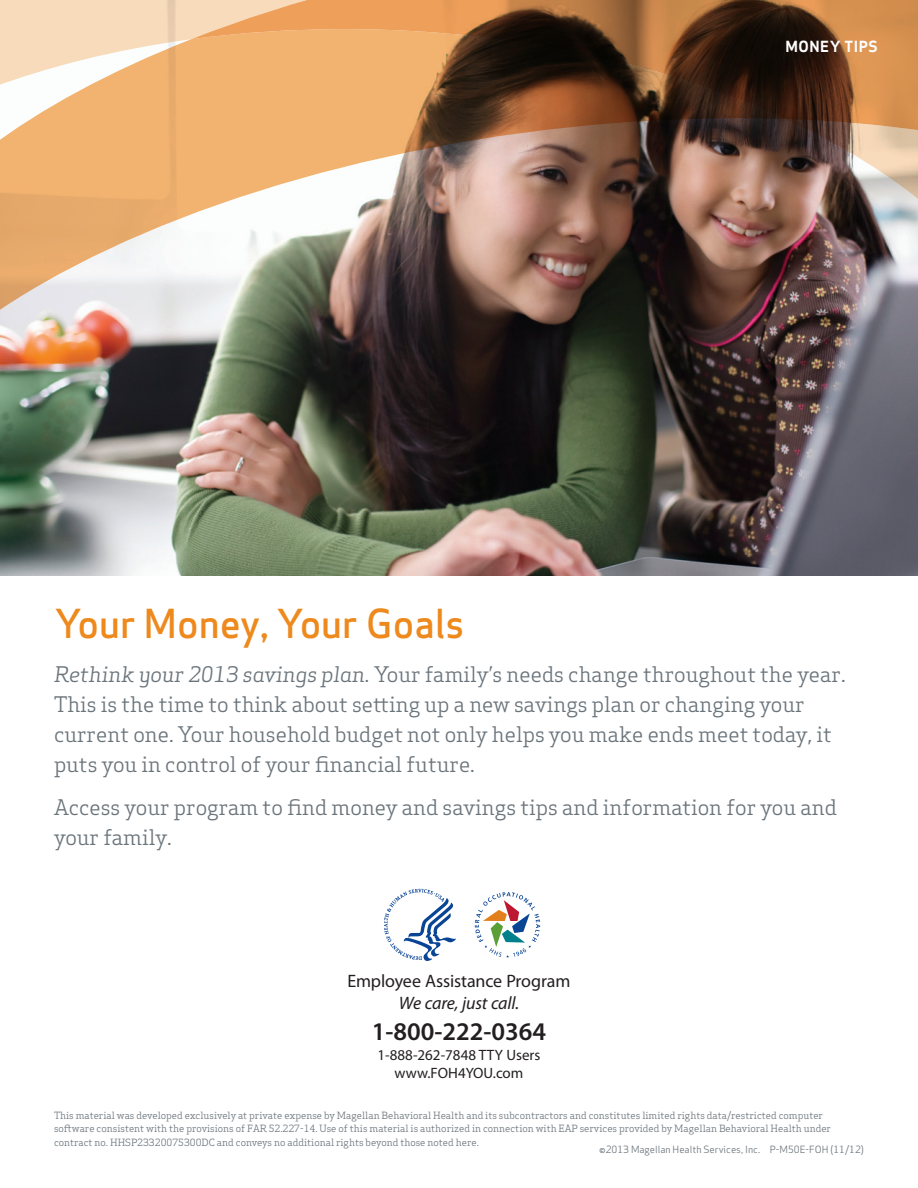
<style>
.page{position:relative;width:918px;height:1188px;background:#fff}
.page>*{position:absolute;margin:0;border:0;box-sizing:border-box;transform-origin:0 0}
.t1{font:500 39px "Apex Sans";color:#ed891d}
.t2{font:600 25.5px "Myriad Pro";color:#231f20}
.t3{font:21px/30px "Apex Serif";color:#6a747b}
.t4{font:18px "Myriad Pro";letter-spacing:-.01em;color:#231f20}
.t5{font:italic 18px "Myriad Pro";letter-spacing:-.015em;color:#231f20}
.t6{font:15px/18.1px "Myriad Pro";color:#231f20;text-align:center}
.t7{font:700 15px "Apex Sans";letter-spacing:.035em;color:#fff}
.t8{font:9.75px/13.5px "Apex Serif";color:#6a747b}
.t9{font:9.75px "Apex Sans";color:#6a747b}
.s1{font-style:italic}
</style>
<div class="page">
<img style="left:0;top:319px;width:918px;height:257px">
<img style="left:0;top:0;width:918px;height:319px">
<svg style="left:191px;top:0;width:727px;height:132px;background:#996940"></svg>
<svg style="left:475px;top:892px;width:65px;height:66px"></svg>
<svg style="left:384px;top:889px;width:72px;height:72px"></svg>
<p class="t7" style="left:785px;top:37px;width:94px">MONEY TIPS</p>
<h1 class="t1" style="left:54px;top:589px;width:412px">Your Money, Your Goals</h1>
<p class="t3" style="left:54px;top:659px;width:793px"><span class="s1">Rethink your 2013 savings plan.</span> Your family’s needs change throughout the year.<br>This is the time to think about setting up a new savings plan or changing your current one. Your household budget not only helps you make ends meet today, it puts you in control of your financial future.</p>
<h3 class="t3" style="left:54px;top:792px;width:785px">Access your program to find money and savings tips and information for you and your family.</h3>
<p class="t4" style="left:348px;top:970px;width:224px">Employee Assistance Program</p>
<p class="t5" style="left:399px;top:992px;width:122px">We care, just call.</p>
<p class="t2" style="left:372px;top:1015px;width:176px">1-800-222-0364</p>
<p class="t6" style="left:378px;top:1046px;width:164px">1-888-262-7848 TTY Users www.FOH4YOU.com</p>
<p class="t8" style="left:54px;top:1108px;width:779px">This material was developed exclusively at private expense by Magellan Behavioral Health and its subcontractors and constitutes limited rights data/restricted computer software consistent with the provisions of FAR 52.227-14. Use of this material is authorized in connection with EAP services provided by Magellan Behavioral Health under contract no. HHSP23320075300DC and conveys no additional rights beyond those noted here.</p>
<p class="t9" style="left:599px;top:1142px;width:266px">©2013 Magellan Health Services, Inc. P-M50E-FOH (11/12)</p>
</div>
